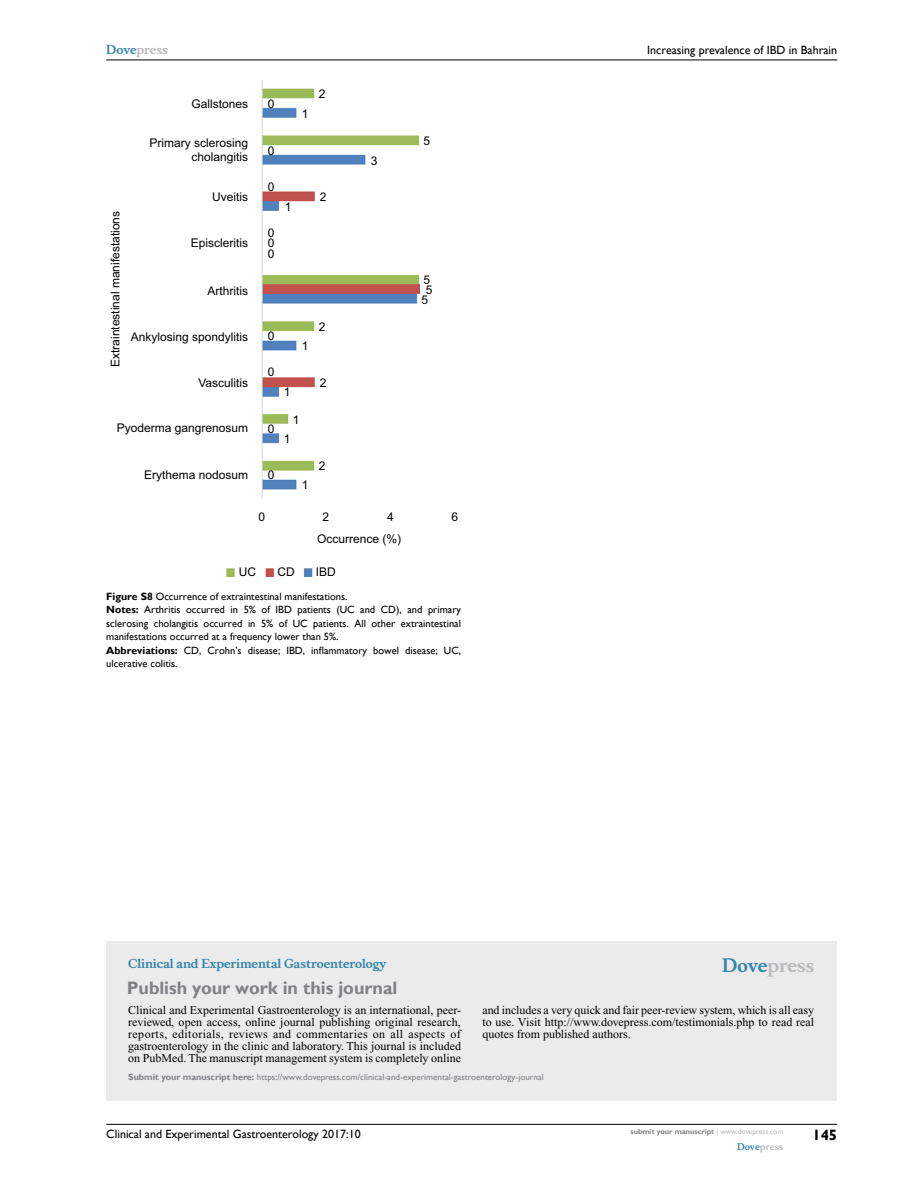
<style>
.page{position:relative;width:918px;height:1188px;background:#fff}
.page>*{position:absolute;margin:0;border:0;box-sizing:border-box;transform-origin:0 0}
.t1{font:700 18px "Gill Sans";color:#808285}
.t2{font:700 18px "Musee";color:#b8babc}
.t3{font:700 15px "Gill Sans";color:#000}
.t4{font:12px/12px "Times New Roman";color:#000;text-align:justify}
.t5{font:12px/14.4px "Arial";color:#000;text-align:right}
.t6{font:12px "Gill Sans";color:#000}
.t7{font:700 12px "Musee";color:#3785ad}
.t8{font:700 12px "Musee";color:#b8babc}
.t9{font:10.5px/13.5px "Gill Sans";color:#000}
.t10{font:9px "Gill Sans";color:#808285}
.t11{font:700 9px "Musee";color:#b8babc}
.t12{font:700 7.5px "Gill Sans";color:#808285}
.s1{color:#3785ad}
.s2{font-weight:700}
.s3{font-weight:400;color:#b8babc}
</style>
<div class="page">
<div style="left:106px;top:941px;width:731px;height:159px;background:#ebebec"></div>
<hr style="left:106px;top:1124px;width:731px;height:1px;background:#000">
<hr style="left:106px;top:60px;width:731px;height:1px;background:#000">
<img style="left:226px;top:81px;width:194px;height:495px">
<p class="t8" style="left:106px;top:43px;width:63px"><span class="s1">Dove</span>press</p>
<p class="t5" style="left:191px;top:97px;width:58px">Gallstones</p>
<p class="t5" style="left:149px;top:135px;width:100px">Primary sclerosing cholangitis</p>
<p class="t5" style="left:212px;top:190px;width:37px">Uveitis</p>
<p class="t5" style="left:191px;top:236px;width:59px">Episcleritis</p>
<p class="t5" style="left:207px;top:284px;width:42px">Arthritis</p>
<p class="t5" style="left:131px;top:330px;width:119px">Ankylosing spondylitis</p>
<p class="t5" style="left:198px;top:375px;width:51px">Vasculitis</p>
<p class="t5" style="left:117px;top:421px;width:133px">Pyoderma gangrenosum</p>
<p class="t5" style="left:144px;top:467px;width:106px">Erythema nodosum</p>
<p class="t5" style="left:108px;top:367px;width:158px;rotate:-90deg">Extraintestinal manifestations</p>
<p class="t5" style="left:268px;top:97px;width:8px">0</p>
<p class="t5" style="left:268px;top:144px;width:8px">0</p>
<p class="t5" style="left:268px;top:180px;width:8px">0</p>
<p class="t5" style="left:268px;top:226px;width:8px">0</p>
<p class="t5" style="left:268px;top:236px;width:8px">0</p>
<p class="t5" style="left:268px;top:246px;width:8px">0</p>
<p class="t5" style="left:268px;top:329px;width:8px">0</p>
<p class="t5" style="left:268px;top:365px;width:8px">0</p>
<p class="t5" style="left:268px;top:422px;width:8px">0</p>
<p class="t5" style="left:268px;top:468px;width:8px">0</p>
<p class="t5" style="left:259px;top:510px;width:8px">0</p>
<p class="t5" style="left:302px;top:107px;width:8px">1</p>
<p class="t5" style="left:285px;top:200px;width:8px">1</p>
<p class="t5" style="left:302px;top:338px;width:8px">1</p>
<p class="t5" style="left:284px;top:385px;width:8px">1</p>
<p class="t5" style="left:293px;top:413px;width:8px">1</p>
<p class="t5" style="left:284px;top:431px;width:8px">1</p>
<p class="t5" style="left:302px;top:478px;width:8px">1</p>
<p class="t5" style="left:319px;top:87px;width:8px">2</p>
<p class="t5" style="left:320px;top:190px;width:8px">2</p>
<p class="t5" style="left:319px;top:320px;width:8px">2</p>
<p class="t5" style="left:320px;top:375px;width:8px">2</p>
<p class="t5" style="left:319px;top:458px;width:8px">2</p>
<p class="t5" style="left:323px;top:510px;width:8px">2</p>
<p class="t5" style="left:371px;top:154px;width:8px">3</p>
<p class="t5" style="left:423px;top:134px;width:8px">5</p>
<p class="t5" style="left:421px;top:270px;width:10px;line-height:19.8px;text-align:left">5<br>5</p>
<p class="t5" style="left:426px;top:283px;width:8px">5</p>
<p class="t5" style="left:387px;top:510px;width:8px">4</p>
<p class="t5" style="left:451px;top:510px;width:8px">6</p>
<p class="t5" style="left:317px;top:531px;width:86px">Occurrence (%)</p>
<p class="t5" style="left:239px;top:565px;width:19px">UC</p>
<p class="t5" style="left:277px;top:565px;width:19px">CD</p>
<p class="t5" style="left:316px;top:565px;width:22px">IBD</p>
<p class="t9" style="left:106px;top:589px;width:356px"><span class="s2">Figure S8</span> Occurrence of extraintestinal manifestations.<br><span class="s2">Notes:</span> Arthritis occurred in 5% of IBD patients (UC and CD), and primary sclerosing cholangitis occurred in 5% of UC patients. All other extraintestinal manifestations occurred at a frequency lower than 5%.<br><span class="s2">Abbreviations:</span> CD, Crohn’s disease; IBD, inflammatory bowel disease; UC, ulcerative colitis.</p>
<p class="t7" style="left:128px;top:956px;width:260px">Clinical and Experimental Gastroenterology</p>
<h1 class="t1" style="left:127px;top:977px;width:272px">Publish your work in this journal</h1>
<p class="t6" style="left:647px;top:43px;width:191px">Increasing prevalence of IBD in Bahrain</p>
<h1 class="t2" style="left:722px;top:955px;width:94px"><span class="s1">Dove</span>press</h1>
<p class="t4" style="left:128px;top:1004px;width:334px">Clinical and Experimental Gastroenterology is an international, peer&shy;reviewed, open access, online journal publishing original research, reports, editorials, reviews and commentaries on all aspects of gastroenterology in the clinic and laboratory. This journal is included on PubMed. The manuscript management system is completely online</p>
<p class="t4" style="left:482px;top:1004px;width:333px">and includes a very quick and fair peer-review system, which is all easy to use. Visit http://www.dovepress.com/testimonials.php to read real quotes from published authors.</p>
<p class="t10" style="left:128px;top:1072px;width:417px"><span class="s2">Submit your manuscript here:</span> https://www.dovepress.com/clinical-and-experimental-gastroenterology-journal</p>
<p class="t6" style="left:106px;top:1127px;width:256px">Clinical and Experimental Gastroenterology 2017:10</p>
<p class="t12" style="left:631px;top:1127px;width:154px">submit your manuscript <span class="s3">| www.dovepress.com</span></p>
<p class="t11" style="left:737px;top:1141px;width:48px"><span class="s1">Dove</span>press</p>
<p class="t3" style="left:812px;top:1126px;width:26px">145</p>
</div>
